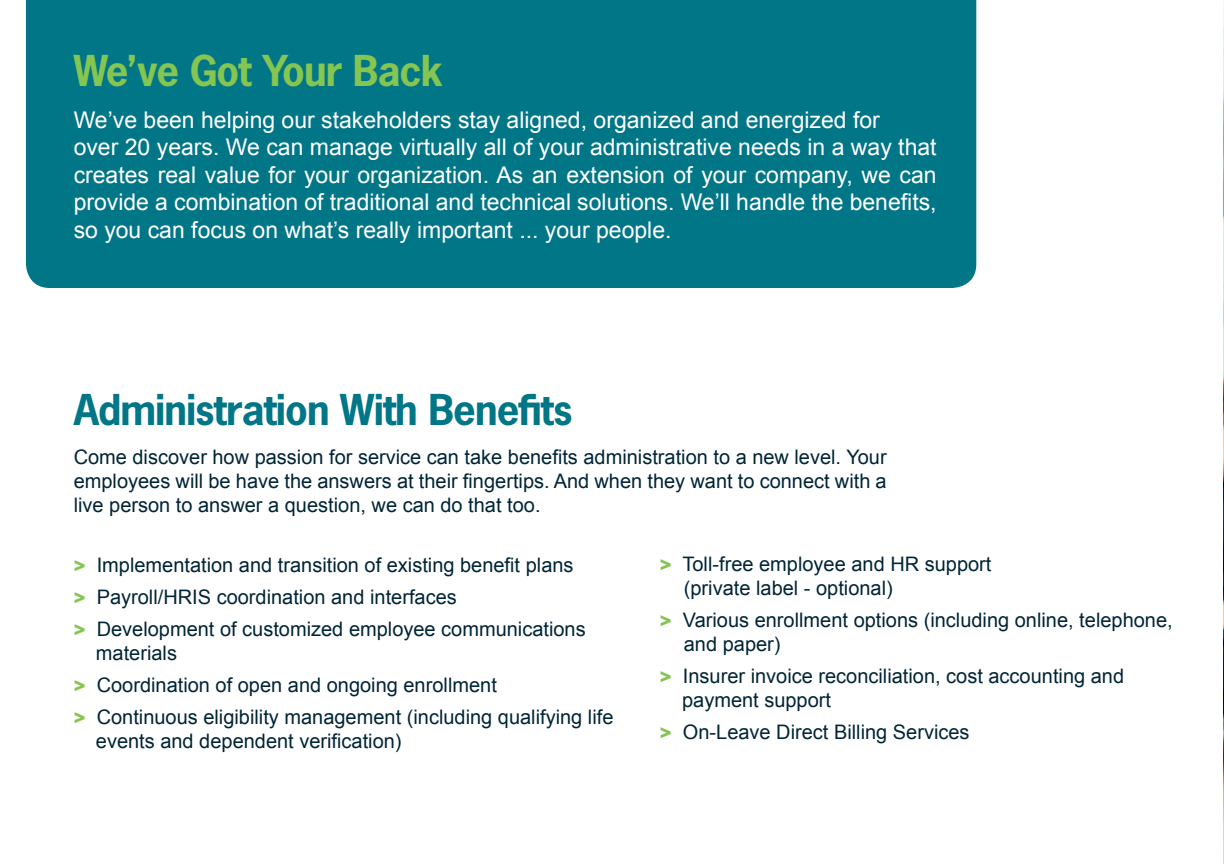
<style>
.page{position:relative;width:1224px;height:864px;background:#fff}
.page>*{position:absolute;margin:0;border:0;box-sizing:border-box;transform-origin:0 0}
.t1{font:700 40px "News Gothic Std";letter-spacing:-.025em;color:#007687}
.t2{font:700 40px "News Gothic Std";letter-spacing:-.025em;color:#85c551}
.t3{font:23px/27.6px "Arial";color:#fff}
.t4{font:20px/24px "Arial";color:#002537}
.s1{font-weight:900;font-size:18px;color:#85c551}
</style>
<div class="page">
<div style="left:26px;top:0;width:950px;height:288px;background:#007687"></div>
<img style="left:1223px;top:2px;width:1px;height:862px">
<h1 class="t2" style="left:74px;top:44px;width:371px">We’ve Got Your Back</h1>
<p class="t3" style="left:74px;top:106px;width:864px">We’ve been helping our stakeholders stay aligned, organized and energized for<br>over 20 years. We can manage virtually all of your administrative needs in a way that creates real value for your organization. As an extension of your company, we can provide a combination of traditional and technical solutions. We’ll handle the benefits, so you can focus on what’s really important ... your people.</p>
<h1 class="t1" style="left:74px;top:384px;width:501px">Administration With Benefits</h1>
<p class="t4" style="left:74px;top:445px;width:815px;text-align:justify">Come discover how passion for service can take benefits administration to a new level. Your employees will be have the answers at their fingertips. And when they want to connect with a live person to answer a question, we can do that too.</p>
<p class="t4" style="left:74px;top:549px;width:514px;line-height:32px"><span class="s1">&gt;</span> Implementation and transition of existing benefit plans <span class="s1">&gt;</span> Payroll/HRIS coordination and interfaces<br><span class="s1">&gt;</span> Development of customized employee communications</p>
<p class="t4" style="left:74px;top:637px;width:541px;line-height:32px;text-indent:22px">materials<br><span class="s1">&gt;</span> Coordination of open and ongoing enrollment<br><span class="s1">&gt;</span> Continuous eligibility management (including qualifying life</p>
<p class="t4" style="left:96px;top:729px;width:307px">events and dependent verification)</p>
<p class="t4" style="left:684px;top:552px;width:309px;text-indent:-24px"><span class="s1">&gt;</span> Toll-free employee and HR support (private label - optional)</p>
<p class="t4" style="left:684px;top:608px;width:490px;text-indent:-24px"><span class="s1">&gt;</span> Various enrollment options (including online, telephone, and paper)</p>
<p class="t4" style="left:682px;top:664px;width:444px;text-indent:-22px"><span class="s1">&gt;</span> Insurer invoice reconciliation, cost accounting and payment support</p>
<p class="t4" style="left:660px;top:720px;width:311px"><span class="s1">&gt;</span> On-Leave Direct Billing Services</p>
</div>
